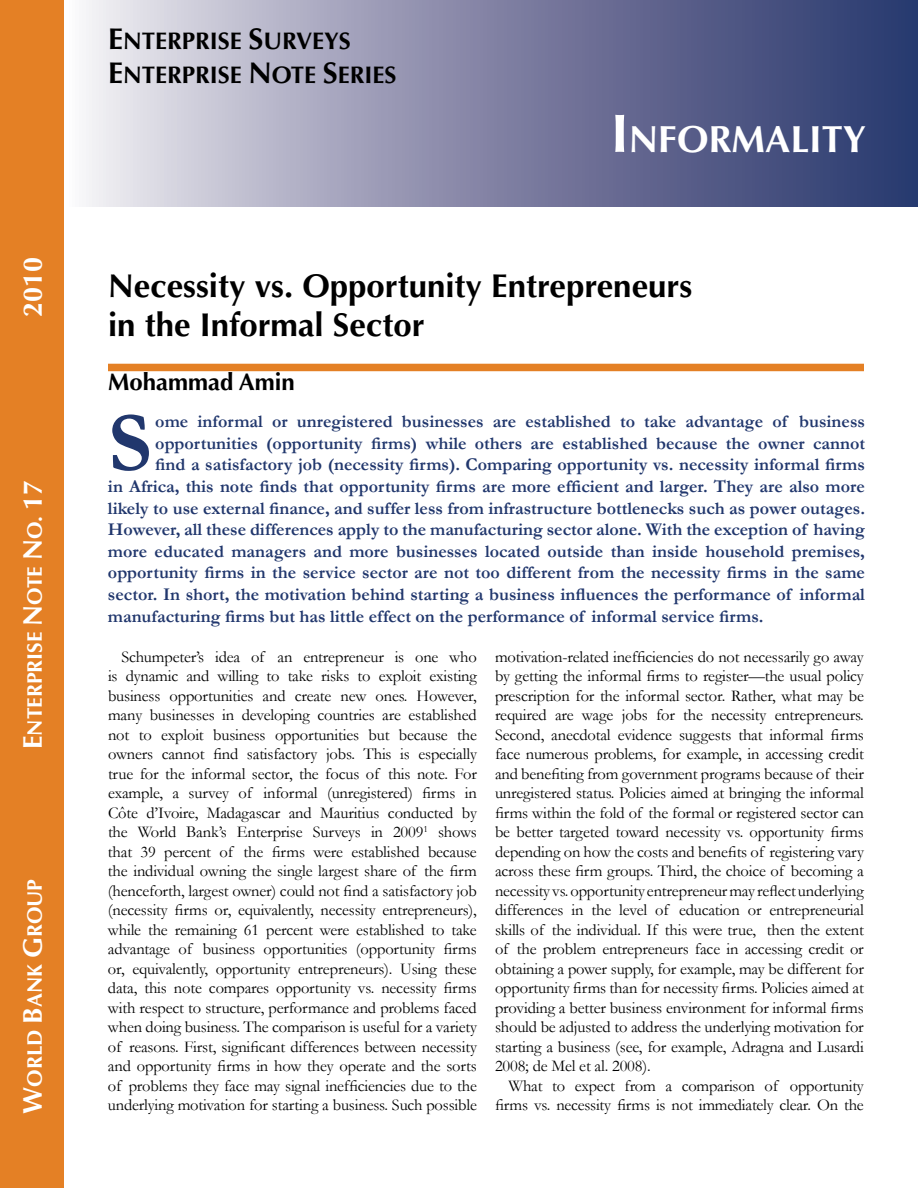
<style>
.page{position:relative;width:918px;height:1188px;background:#fff}
.page>*{position:absolute;margin:0;border:0;box-sizing:border-box;transform-origin:0 0}
.t1{font:700 85.95px "Garamond";color:#21376d}
.t2{font:700 37.8px "Optima";color:#fff}
.t3{font:700 33px/39.6px "Optima";color:#000}
.t4{font:700 27px "Optima";color:#fff}
.t5{font:700 24px/33.8px "Optima";color:#000}
.t6{font:700 21px "Optima";color:#fff}
.t7{font:700 18px "Garamond";color:#21376d}
.t8{font:16.5px/19.5px "Garamond";letter-spacing:-.01em;color:#000;text-align:justify}
.s1{font-size:27px}
.s2{font-size:30px}
.s3{font-size:54px}
</style>
<div class="page">
<svg style="left:86px;top:0;width:832px;height:207px;background:#8487a7"></svg>
<div style="left:0;top:0;width:64px;height:1188px;background:#e48025"></div>
<div style="left:108px;top:364px;width:756px;height:7px;background:#e48025"></div>
<h3 class="t4" style="left:17px;top:317px;width:62px;rotate:-90deg">2010</h3>
<p class="t6" style="left:23px;top:749px;width:271px;rotate:-90deg"><span class="s1">E</span>nterprise <span class="s1">n</span>ote <span class="s1">n</span>o. <span class="s1">17</span></p>
<p class="t6" style="left:23px;top:1114px;width:236px;rotate:-90deg"><span class="s1">W</span>orld <span class="s1">B</span>ank <span class="s1">G</span>roup</p>
<h3 class="t5" style="left:108px;top:24px;width:290px"><span class="s2">E</span>nterprise <span class="s2">S</span>urveys<br><span class="s2">E</span>nterprise <span class="s2">N</span>ote <span class="s2">S</span>eries</h3>
<h2 class="t2" style="left:611px;top:117px;width:257px"><span class="s3">I</span>NFORMALITY</h2>
<h3 class="t3" style="left:108px;top:266px;width:586px">Necessity vs. Opportunity Entrepreneurs in the I nformal Sector</h3>
<h3 class="t5" style="left:108px;top:365px;width:188px">Mohammad Amin</h3>
<h1 class="t1" style="left:108px;top:392px;width:45px">S</h1>
<p class="t7" style="left:155px;top:411px;width:711px">ome informal or unregistered businesses are established to take advantage of business</p>
<p class="t7" style="left:155px;top:432px;width:711px">opportunities (opportunity firms) while others are established because the owner cannot</p>
<p class="t7" style="left:155px;top:454px;width:711px">find a satisfactory job (necessity firms). Comparing opportunity vs. necessity informal firms</p>
<p class="t7" style="left:108px;top:476px;width:758px">in Africa, this note finds that opportunity firms are more efficient and larger. They are also more</p>
<p class="t7" style="left:108px;top:497px;width:759px">likely to use external finance, and suffer less from infrastructure bottlenecks such as power outages.</p>
<p class="t7" style="left:108px;top:519px;width:758px">However, all these differences apply to the manufacturing sector alone. With the exception of having</p>
<p class="t7" style="left:108px;top:540px;width:759px">more educated managers and more businesses located outside than inside household premises,</p>
<p class="t7" style="left:108px;top:562px;width:759px">opportunity firms in the service sector are not too different from the necessity firms in the same</p>
<p class="t7" style="left:108px;top:584px;width:759px">sector. In short, the motivation behind starting a business influences the performance of informal</p>
<p class="t7" style="left:108px;top:605px;width:657px">manufacturing firms but has little effect on the performance of informal service firms.</p>
<p class="t8" style="left:108px;top:647px;width:371px;text-indent:14px">Schumpeter’s idea of an entrepreneur is one who is dynamic and willing to take risks to exploit existing business opportunities and create new ones. However, many businesses in developing countries are established not to exploit business opportunities but because the owners cannot find satisfactory jobs. This is especially true for the informal sector, the focus of this note. For example, a survey of informal (unregistered) firms in Côte d’Ivoire, Madagascar and Mauritius conducted by the World Bank’s Enterprise Surveys in 2009<sup>1</sup> shows that 39 percent of the firms were established because the individual owning the single largest share of the firm (henceforth, largest owner) could not find a satisfactory job (necessity firms or, equivalently, necessity entrepreneurs), while the remaining 61 percent were established to take advantage of business opportunities (opportunity firms or, equivalently, opportunity entrepreneurs). Using these data, this note compares opportunity vs. necessity firms with respect to structure, performance and problems faced when doing business. The comparison is useful for a variety of reasons. First, significant differences between necessity and opportunity firms in how they operate and the sorts of problems they face may signal inefficiencies due to the underlying motivation for starting a business. Such possible</p>
<p class="t8" style="left:495px;top:647px;width:370px">motivation-related inefficiencies do not necessarily go away by getting the informal firms to register—the usual policy prescription for the informal sector. Rather, what may be required are wage jobs for the necessity entrepreneurs.<br>Second, anecdotal evidence suggests that informal firms face numerous problems, for example, in accessing credit and benefiting from government programs because of their unregistered status. Policies aimed at bringing the informal firms within the fold of the formal or registered sector can be better targeted toward necessity vs. opportunity firms depending on how the costs and benefits of registering vary across these firm groups. Third, the choice of becoming a necessity vs. opportunity entrepreneur may reflect underlying differences in the level of education or entrepreneurial skills of the individual. If this were true, then the extent of the problem entrepreneurs face in accessing credit or obtaining a power supply, for example, may be different for opportunity firms than for necessity firms. Policies aimed at providing a better business environment for informal firms should be adjusted to address the underlying motivation for starting a business (see, for example, Adragna and Lusardi 2008; de Mel et al. 2008).</p>
<p class="t8" style="left:495px;top:1076px;width:370px;text-align:right">What to expect from a comparison of opportunity firms vs. necessity firms is not immediately clear. On the</p>
</div>
